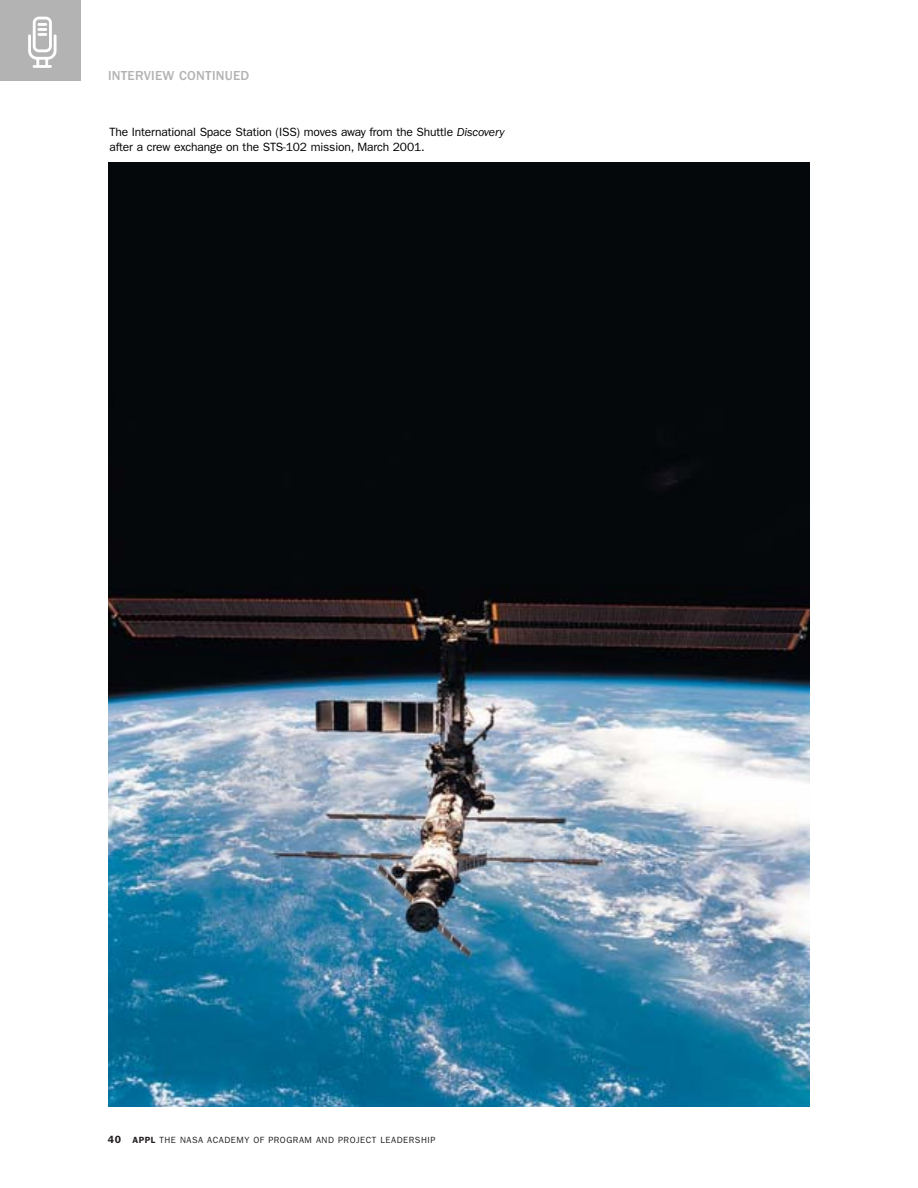
<style>
.page{position:relative;width:918px;height:1188px;background:#fff}
.page>*{position:absolute;margin:0;border:0;box-sizing:border-box;transform-origin:0 0}
.t1{font:500 13.5px "Franklin Gothic";letter-spacing:.015em;color:#b3b3b3}
.t2{font:12px/15px "Franklin Gothic";letter-spacing:-.01em;color:#000}
.t3{font:9px "Franklin Gothic";letter-spacing:.06em;color:#231f1f}
.s1{font-style:italic}
.s2{font-weight:600;font-size:10.5px}
.s3{font-weight:600}
</style>
<div class="page">
<div style="left:0;top:0;width:81px;height:81px;background:#b3b3b3"></div>
<svg style="left:28px;top:17px;width:29px;height:50px"></svg>
<hr style="left:33px;top:65px;width:19px;height:3px;background:#fff">
<img style="left:108px;top:162px;width:702px;height:945px">
<p class="t1" style="left:108px;top:70px;width:143px">INTERVIEW CONTINUED</p>
<p class="t2" style="left:110px;top:126px;width:397px">The International Space Station (ISS) moves away from the Shuttle <span class="s1">Discovery </span>after a crew exchange on the STS-102 mission, March 2001.</p>
<p class="t3" style="left:108px;top:1137px;width:329px"><span class="s2">40</span> <span class="s3">APPL</span> THE NASA ACADEMY OF PROGRAM AND PROJECT LEADERSHIP</p>
</div>
